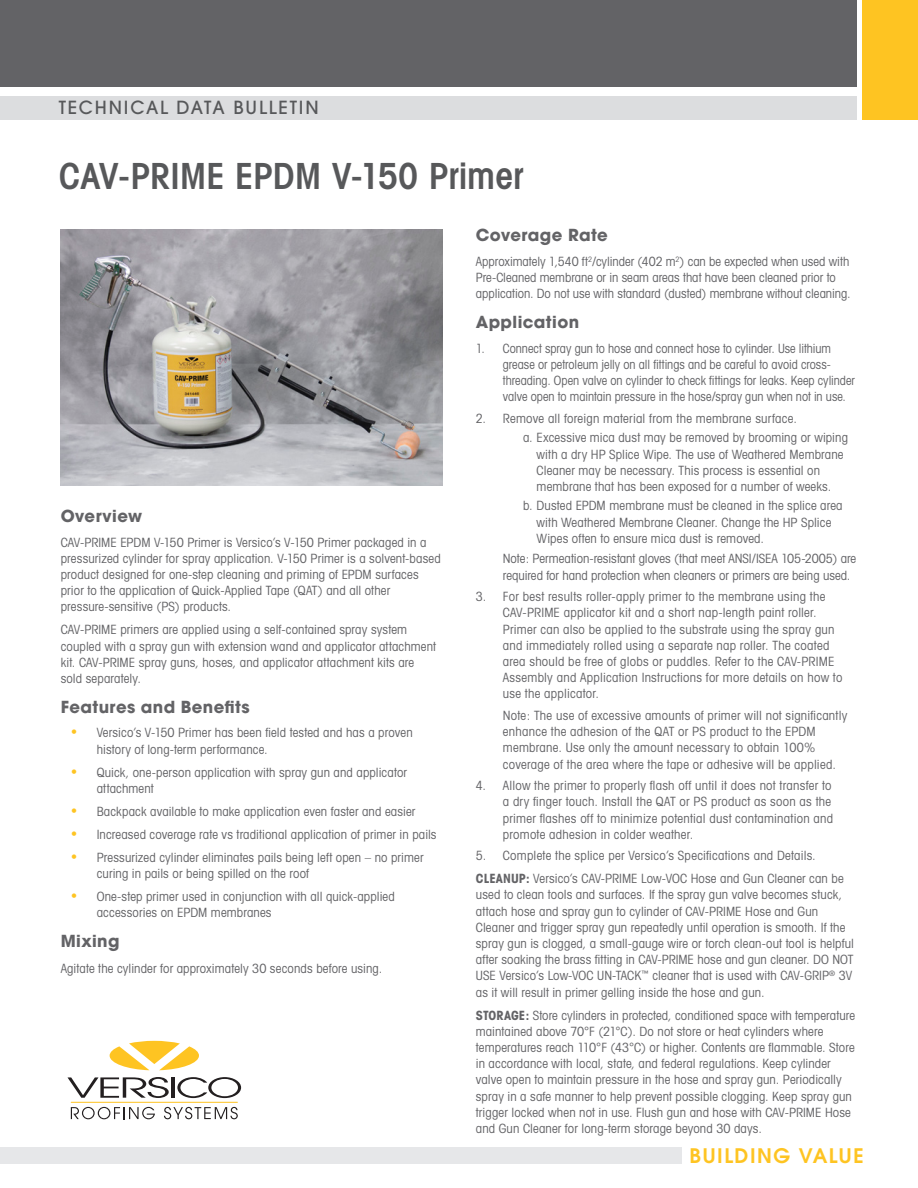
<style>
.page{position:relative;width:918px;height:1188px;background:#fff}
.page>*{position:absolute;margin:0;border:0;box-sizing:border-box;transform-origin:0 0}
.t1{font:600 condensed 36px "Avant Garde";color:#57585a}
.t2{font:600 19.95px "Avant Garde";letter-spacing:.075em;color:#fec422}
.t3{font:500 18px "Avant Garde";letter-spacing:.1em;color:#57585a}
.Body_Copy{font:700 16.5px "Avant Garde";letter-spacing:.025em;color:#636366}
.t4{font:condensed 12.75px/16.2px "Avant Garde";letter-spacing:.01em;color:#636366}
.t5{font:condensed 12.75px/16.2px "Avant Garde";letter-spacing:.01em;color:#636366;scale:.96 1}
.s1{font-stretch:normal;font-size:14.25px;color:#fec422}
.s2{font-weight:700}
</style>
<div class="page">
<div style="left:0;top:1147px;width:681px;height:17px;background:#e6e7e9"></div>
<div style="left:0;top:96px;width:856px;height:23px;background:#dcdddf"></div>
<div style="left:0;top:0;width:856px;height:87px;background:#636366"></div>
<div style="left:863px;top:0;width:55px;height:119px;background:#fec422"></div>
<svg style="left:71px;top:1107px;width:84px;height:12px"></svg>
<svg style="left:164px;top:1107px;width:74px;height:12px"></svg>
<svg style="left:177px;top:1077px;width:64px;height:21px"></svg>
<hr style="left:171px;top:1077px;width:4px;height:21px;background:#231f20">
<svg style="left:68px;top:1077px;width:101px;height:21px"></svg>
<hr style="left:71px;top:1102px;width:166px;height:1px;background:#fec422">
<svg style="left:110px;top:1041px;width:89px;height:29px"></svg>
<img style="left:61px;top:230px;width:381px;height:256px">
<p class="t3" style="left:59px;top:97px;width:261px">TECHNICAL DATA BULLETIN</p>
<p class="t1" style="left:59px;top:154px;width:466px">CAV-PRIME EPDM V-150 Primer</p>
<p class="Body_Copy" style="left:61px;top:505px;width:83px">Overview</p>
<p class="t4" style="left:61px;top:534px;width:382px">CAV-PRIME EPDM V-150 Primer is Versico’s V-150 Primer packaged in a pressurized cylinder for spray application. V-150 Primer is a solvent-based product designed for one-step cleaning and priming of EPDM surfaces prior to the application of Quick-Applied Tape (QAT) and all other pressure-sensitive (PS) products.</p>
<p class="t4" style="left:61px;top:621px;width:377px">CAV-PRIME primers are applied using a self-contained spray system coupled with a spray gun with extension wand and applicator attachment kit. CAV-PRIME spray guns, hoses, and applicator attachment kits are sold separately.</p>
<p class="Body_Copy" style="left:61px;top:696px;width:190px">Features and Benefits</p>
<p class="t4" style="left:97px;top:724px;width:317px;text-indent:-27px"><span class="s1">•</span> Versico’s V-150 Primer has been field tested and has a proven history of long-term performance.</p>
<p class="t4" style="left:97px;top:764px;width:312px;text-indent:-27px"><span class="s1">•</span> Quick, one-person application with spray gun and applicator attachment</p>
<p class="t4" style="left:70px;top:803px;width:347px"><span class="s1">•</span> Backpack available to make application even faster and easier</p>
<p class="t4" style="left:70px;top:826px;width:368px"><span class="s1">•</span> Increased coverage rate vs traditional application of primer in pails</p>
<p class="t4" style="left:97px;top:849px;width:328px;text-indent:-27px"><span class="s1">•</span> Pressurized cylinder eliminates pails being left open – no primer curing in pails or being spilled on the roof</p>
<p class="t4" style="left:97px;top:888px;width:300px;text-indent:-27px"><span class="s1">•</span> One-step primer used in conjunction with all quick-applied accessories on EPDM membranes</p>
<p class="Body_Copy" style="left:61px;top:930px;width:60px">Mixing</p>
<p class="t4" style="left:61px;top:960px;width:323px">Agitate the cylinder for approximately 30 seconds before using.</p>
<p class="Body_Copy" style="left:476px;top:225px;width:134px">Coverage Rate</p>
<p class="t4" style="left:476px;top:253px;width:376px">Approximately 1,540 ft<sup>2</sup>/cylinder (402 m<sup>2</sup>) can be expected when used with<br>Pre-Cleaned membrane or in seam areas that have been cleaned prior to application. Do not use with standard (dusted) membrane without cleaning.</p>
<p class="Body_Copy" style="left:476px;top:312px;width:105px">Application</p>
<p class="t5" style="left:503px;top:340px;width:368px;text-indent:-27px">1. Connect spray gun to hose and connect hose to cylinder. Use lithium grease or petroleum jelly on all fittings and be careful to avoid cross&shy;threading. Open valve on cylinder to check fittings for leaks. Keep cylinder valve open to maintain pressure in the hose/spray gun when not in use.</p>
<p class="t4" style="left:476px;top:410px;width:323px">2. Remove all foreign material from the membrane surface.</p>
<p class="t4" style="left:537px;top:429px;width:313px;text-indent:-14px">a. Excessive mica dust may be removed by brooming or wiping with a dry HP Splice Wipe. The use of Weathered Membrane Cleaner may be necessary. This process is essential on membrane that has been exposed for a number of weeks.</p>
<p class="t4" style="left:537px;top:497px;width:308px;text-indent:-14px">b. Dusted EPDM membrane must be cleaned in the splice area with Weathered Membrane Cleaner. Change the HP Splice<br>Wipes often to ensure mica dust is removed.</p>
<p class="t4" style="left:503px;top:550px;width:355px">Note: Permeation-resistant gloves (that meet ANSI/ISEA 105-2005) are required for hand protection when cleaners or primers are being used.</p>
<p class="t4" style="left:503px;top:588px;width:341px;text-indent:-27px">3. For best results roller-apply primer to the membrane using the CAV-PRIME applicator kit and a short nap-length paint roller.<br>Primer can also be applied to the substrate using the spray gun and immediately rolled using a separate nap roller. The coated area should be free of globs or puddles. Refer to the CAV-PRIME Assembly and Application Instructions for more details on how to use the applicator.</p>
<p class="t4" style="left:503px;top:707px;width:346px">Note: The use of excessive amounts of primer will not significantly enhance the adhesion of the QAT or PS product to the EPDM membrane. Use only the amount necessary to obtain 100% coverage of the area where the tape or adhesive will be applied.</p>
<p class="t4" style="left:503px;top:777px;width:332px;text-indent:-27px">4. Allow the primer to properly flash off until it does not transfer to a dry finger touch. Install the QAT or PS product as soon as the primer flashes off to minimize potential dust contamination and promote adhesion in colder weather.</p>
<p class="t4" style="left:476px;top:847px;width:341px">5. Complete the splice per Versico’s Specifications and Details.</p>
<p class="t4" style="left:476px;top:870px;width:380px"><span class="s2">CLEANUP:</span> Versico’s CAV-PRIME Low-VOC Hose and Gun Cleaner can be used to clean tools and surfaces. If the spray gun valve becomes stuck, attach hose and spray gun to cylinder of CAV-PRIME Hose and Gun Cleaner and trigger spray gun repeatedly until operation is smooth. If the spray gun is clogged, a small-gauge wire or torch clean-out tool is helpful after soaking the brass fitting in CAV-PRIME hose and gun cleaner. DO NOT USE Versico’s Low-VOC UN-TACK<sup>™</sup> cleaner that is used with CAV-GRIP<sup>®</sup> 3V as it will result in primer gelling inside the hose and gun.</p>
<p class="t4" style="left:476px;top:1007px;width:381px"><span class="s2">STORAGE:</span> Store cylinders in protected, conditioned space with temperature maintained above 70°F (21°C). Do not store or heat cylinders where temperatures reach 110°F (43°C) or higher. Contents are flammable. Store in accordance with local, state, and federal regulations. Keep cylinder valve open to maintain pressure in the hose and spray gun. Periodically spray in a safe manner to help prevent possible clogging. Keep spray gun trigger locked when not in use. Flush gun and hose with CAV-PRIME Hose and Gun Cleaner for long-term storage beyond 30 days.</p>
<p class="t2" style="left:690px;top:1142px;width:176px">BUILDING VALUE</p>
</div>
